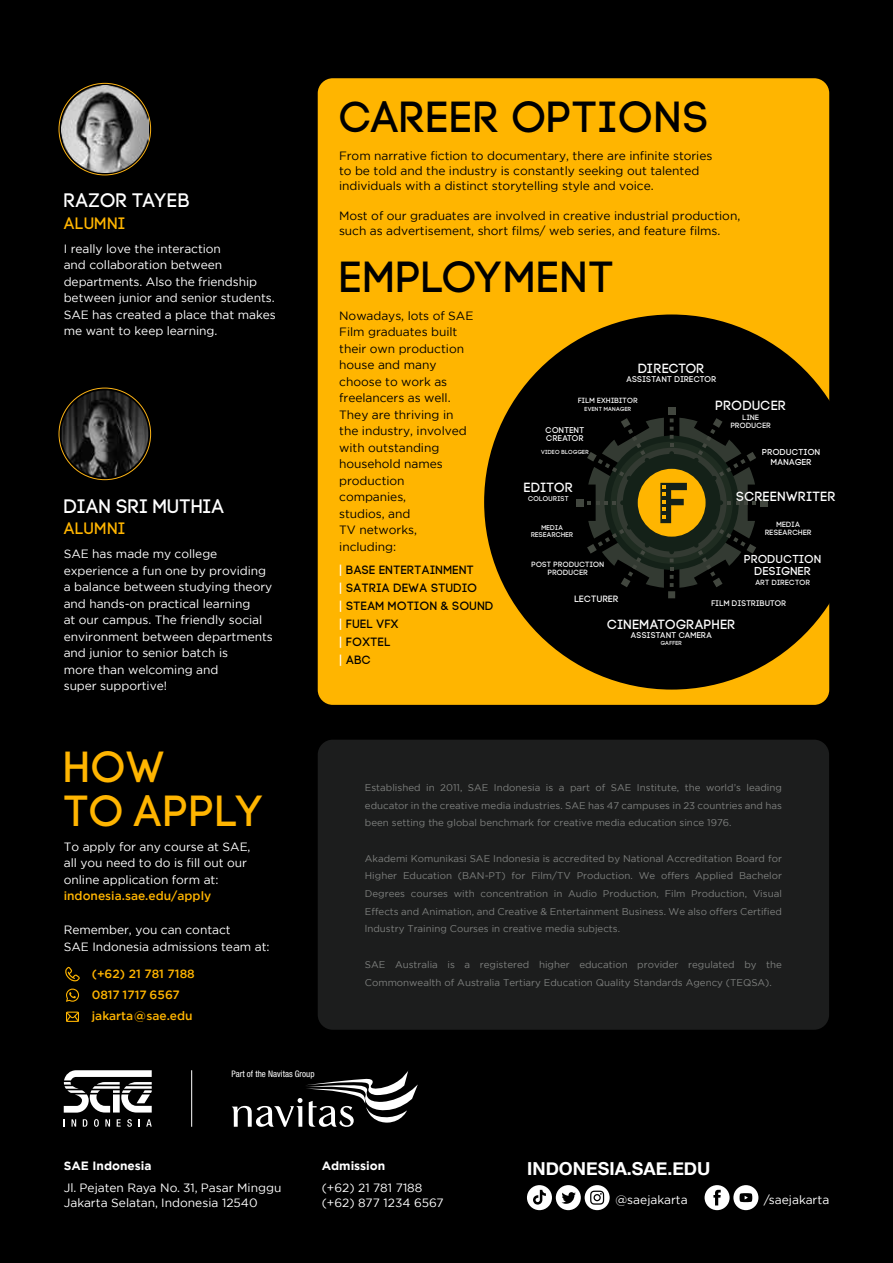
<style>
.page{position:relative;width:893px;height:1263px;background:#000}
.page>*{position:absolute;margin:0;border:0;box-sizing:border-box;transform-origin:0 0}
.t1{font:43.5px "Code Pro";letter-spacing:.02em;color:#000}
.t2{font:43.5px/43.5px "Code Pro";letter-spacing:.02em;color:#ffb500}
.t3{font:19.5px "Code Pro";color:#fff}
.t4{font:700 17.85px "Helvetica Neue";color:#fff}
.t5{font:16.5px "Code Pro";letter-spacing:.02em;color:#ffb500}
.t6{font:13.35px "Code Pro";letter-spacing:.02em;color:#fff}
.t7{font:13.35px "Code Pro";color:#fff}
.t8{font:12px/16.5px "Gotham";letter-spacing:-.005em;color:#fff}
.t9{font:12px/16.5px "Gotham";letter-spacing:-.005em;color:#000}
.t10{font:12px/18px "Code Pro";letter-spacing:.02em;color:#000}
.t11{font:500 12px "Gotham";color:#ffb500}
.t12{font:700 12px "Gotham";color:#fff}
.t13{font:11.55px/11.7px "Code Pro";letter-spacing:.02em;color:#fff;text-align:center}
.t14{font:9.75px/17.7px "Gotham";color:#7e807e;text-align:justify}
.t15{font:9.15px "Code Pro";letter-spacing:.02em;color:#fff}
.t16{font:condensed 9px "Helvetica Neue LT Std";color:#fff}
.t17{font:8.7px/9.4px "Code Pro";letter-spacing:.02em;color:#fff;text-align:center}
.t18{font:8.25px/8.1px "Code Pro";letter-spacing:.02em;color:#fff}
.t19{font:8.1px "Code Pro";letter-spacing:.02em;color:#fff}
.t20{font:7.5px/7.9px "Code Pro";letter-spacing:.02em;color:#fff;text-align:center}
.t21{font:6.9px/7.6px "Code Pro";letter-spacing:.02em;color:#fff;text-align:center}
.t22{font:5.85px "Code Pro";letter-spacing:.02em;color:#fff}
.s1{color:#fff}
</style>
<div class="page">
<svg style="left:705px;top:1185px;width:53px;height:25px"></svg>
<svg style="left:527px;top:1185px;width:83px;height:25px"></svg>
<svg style="left:64px;top:1070px;width:88px;height:42px"></svg>
<svg style="left:72px;top:1119px;width:4px;height:7px"></svg>
<svg style="left:83px;top:1119px;width:4px;height:7px"></svg>
<svg style="left:94px;top:1119px;width:5px;height:8px"></svg>
<svg style="left:105px;top:1119px;width:5px;height:7px"></svg>
<svg style="left:117px;top:1119px;width:4px;height:7px"></svg>
<svg style="left:127px;top:1119px;width:5px;height:8px"></svg>
<svg style="left:138px;top:1119px;width:2px;height:7px"></svg>
<svg style="left:146px;top:1119px;width:6px;height:7px"></svg>
<hr style="left:191px;top:1070px;width:1px;height:57px;background:#fff">
<svg style="left:232px;top:1070px;width:186px;height:57px"></svg>
<div style="left:318px;top:78px;width:511px;height:627px;background:#ffb500;border-radius:15px"></div>
<svg style="left:66px;top:988px;width:13px;height:14px"></svg>
<svg style="left:65px;top:967px;width:15px;height:14px"></svg>
<svg style="left:66px;top:1011px;width:13px;height:11px"></svg>
<img style="left:61px;top:86px;width:87px;height:87px">
<img style="left:62px;top:390px;width:86px;height:87px">
<div style="left:484px;top:314px;width:375px;height:376px;background:#000;border-radius:50%"></div>
<div style="left:576px;top:499px;width:7px;height:7px;background:#42473f"></div>
<div style="left:760px;top:499px;width:7px;height:7px;background:#42473f"></div>
<div style="left:668px;top:591px;width:7px;height:7px;background:#42473f"></div>
<div style="left:668px;top:407px;width:7px;height:7px;background:#42473f"></div>
<svg style="left:587px;top:418px;width:169px;height:170px"></svg>
<div style="left:318px;top:740px;width:511px;height:290px;background:#1c1d1d;border-radius:15px"></div>
<h2 class="t3" style="left:64px;top:190px;width:128px">RAZOR TAYEB</h2>
<h3 class="t5" style="left:64px;top:214px;width:63px">ALUMNI</h3>
<p class="t8" style="left:64px;top:240px;width:214px">I really love the interaction<br>and collaboration between departments. Also the friendship between junior and senior students.<br>SAE has created a place that makes me want to keep learning.</p>
<h2 class="t3" style="left:64px;top:495px;width:162px">DIAN SRI MUTHIA</h2>
<h3 class="t5" style="left:64px;top:519px;width:63px">ALUMNI</h3>
<p class="t8" style="left:64px;top:545px;width:211px">SAE has made my college experience a fun one by providing a balance between studying theory and hands-on practical learning<br>at our campus. The friendly social environment between departments and junior to senior batch is<br>more than welcoming and<br>super supportive!</p>
<h1 class="t2" style="left:64px;top:746px;width:201px">HOW<br>TO APPLY</h1>
<p class="t8" style="left:64px;top:838px;width:188px">To apply for any course at SAE, all you need to do is fill out our online application form at:</p>
<p class="t11" style="left:64px;top:888px;width:149px">indonesia.sae.edu/apply</p>
<p class="t8" style="left:64px;top:921px;width:207px">Remember, you can contact<br>SAE Indonesia admissions team at:</p>
<p class="t11" style="left:92px;top:966px;width:105px">(+62) 21 781 7188</p>
<p class="t11" style="left:92px;top:1008px;width:102px">jakarta@sae.edu</p>
<p class="t11" style="left:92px;top:987px;width:89px">0817 1717 6567</p>
<p class="t16" style="left:232px;top:1068px;width:85px">Part of the Navitas Group</p>
<h1 class="t1" style="left:339px;top:93px;width:371px">CAREER OPTIONS</h1>
<p class="t9" style="left:339px;top:148px;width:375px;line-height:15px">From narrative fiction to documentary, there are infinite stories to be told and the industry is constantly seeking out talented individuals with a distinct storytelling style and voice.</p>
<p class="t9" style="left:339px;top:208px;width:403px;line-height:15px">Most of our graduates are involved in creative industrial production, such as advertisement, short films/ web series, and feature films.</p>
<h1 class="t1" style="left:339px;top:252px;width:276px">EMPLOYMENT</h1>
<p class="t9" style="left:339px;top:307px;width:136px">Nowadays, lots of SAE<br>Film graduates built their own production house and many choose to work as freelancers as well.<br>They are thriving in the industry, involved with outstanding household names production companies,<br>studios, and<br>TV networks, including:</p>
<p class="t10" style="left:339px;top:561px;width:156px"><span class="s1">|</span> BASE ENTERTAINMENT<br><span class="s1">|</span> SATRIA DEWA STUDIO<br><span class="s1">|</span> STEAM MOTION &amp; SOUND <span class="s1">|</span> FUEL VFX<br><span class="s1">|</span> FOXTEL<br><span class="s1">|</span> ABC</p>
<h3 class="t7" style="left:638px;top:361px;width:68px">DIRECTOR</h3>
<p class="t18" style="left:626px;top:375px;width:92px">ASSISTANT DIRECTOR</p>
<h3 class="t6" style="left:715px;top:398px;width:72px">PRODUCER</h3>
<p class="t20" style="left:731px;top:413px;width:42px">LINE<br>PRODUCER</p>
<p class="t20" style="left:578px;top:397px;width:61px">FILM EXHIBITOR</p>
<p class="t22" style="left:585px;top:405px;width:48px">EVENT MANAGER</p>
<p class="t18" style="left:546px;top:426px;width:40px">CONTENT<br>CREATOR</p>
<p class="t17" style="left:762px;top:447px;width:60px">PRODUCTION<br>MANAGER</p>
<p class="t22" style="left:541px;top:449px;width:49px">VIDEO BLOGGER</p>
<h3 class="t6" style="left:524px;top:480px;width:51px">EDITOR</h3>
<p class="t21" style="left:528px;top:495px;width:42px">COLOURIST</p>
<h3 class="t6" style="left:736px;top:489px;width:101px">SCREENWRITER</h3>
<p class="t20" style="left:765px;top:521px;width:48px">MEDIA<br>RESEARCHER</p>
<p class="t21" style="left:531px;top:523px;width:44px">MEDIA<br>RESEARCHER</p>
<p class="t13" style="left:744px;top:553px;width:79px">PRODUCTION<br>DESIGNER</p>
<p class="t20" style="left:532px;top:560px;width:74px">POST PRODUCTION<br>PRODUCER</p>
<p class="t20" style="left:755px;top:579px;width:56px">ART DIRECTOR</p>
<p class="t15" style="left:574px;top:594px;width:46px">LECTURER</p>
<p class="t19" style="left:711px;top:599px;width:76px">FILM DISTRIBUTOR</p>
<h3 class="t6" style="left:607px;top:617px;width:130px">CINEMATOGRAPHER</h3>
<p class="t18" style="left:631px;top:631px;width:83px">ASSISTANT CAMERA</p>
<p class="t22" style="left:661px;top:640px;width:23px">GAFFER</p>
<p class="t14" style="left:365px;top:778px;width:419px">Established in 2011, SAE Indonesia is a part of SAE Institute, the world’s leading educator in the creative media industries. SAE has 47 campuses in 23 countries and has been setting the global benchmark for creative media education since 1976.</p>
<p class="t14" style="left:365px;top:849px;width:419px">Akademi Komunikasi SAE Indonesia is accredited by National Accreditation Board for Higher Education (BAN-PT) for Film/TV Production. We offers Applied Bachelor Degrees courses with concentration in Audio Production, Film Production, Visual Effects and Animation, and Creative &amp; Entertainment Business. We also offers Certified lndustry Training Courses in creative media subjects.</p>
<p class="t14" style="left:365px;top:955px;width:419px">SAE Australia is a registered higher education provider regulated by the<br>Commonwealth of Australia Tertiary Education Quality Standards Agency (TEQSA).</p>
<p class="t12" style="left:64px;top:1158px;width:89px">SAE Indonesia</p>
<p class="t8" style="left:64px;top:1180px;width:219px;line-height:15px">Jl. Pejaten Raya No. 31, Pasar Minggu<br>Jakarta Selatan, Indonesia 12540</p>
<p class="t12" style="left:322px;top:1158px;width:65px">Admission</p>
<p class="t8" style="left:322px;top:1180px;width:124px;line-height:15px">(+62) 21 781 7188 (+62) 877 1234 6567</p>
<h3 class="t4" style="left:527px;top:1155px;width:185px">INDONESIA.SAE.EDU</h3>
<p class="t8" style="left:615px;top:1191px;width:74px">@saejakarta</p>
<p class="t8" style="left:764px;top:1191px;width:67px">/saejakarta</p>
</div>
